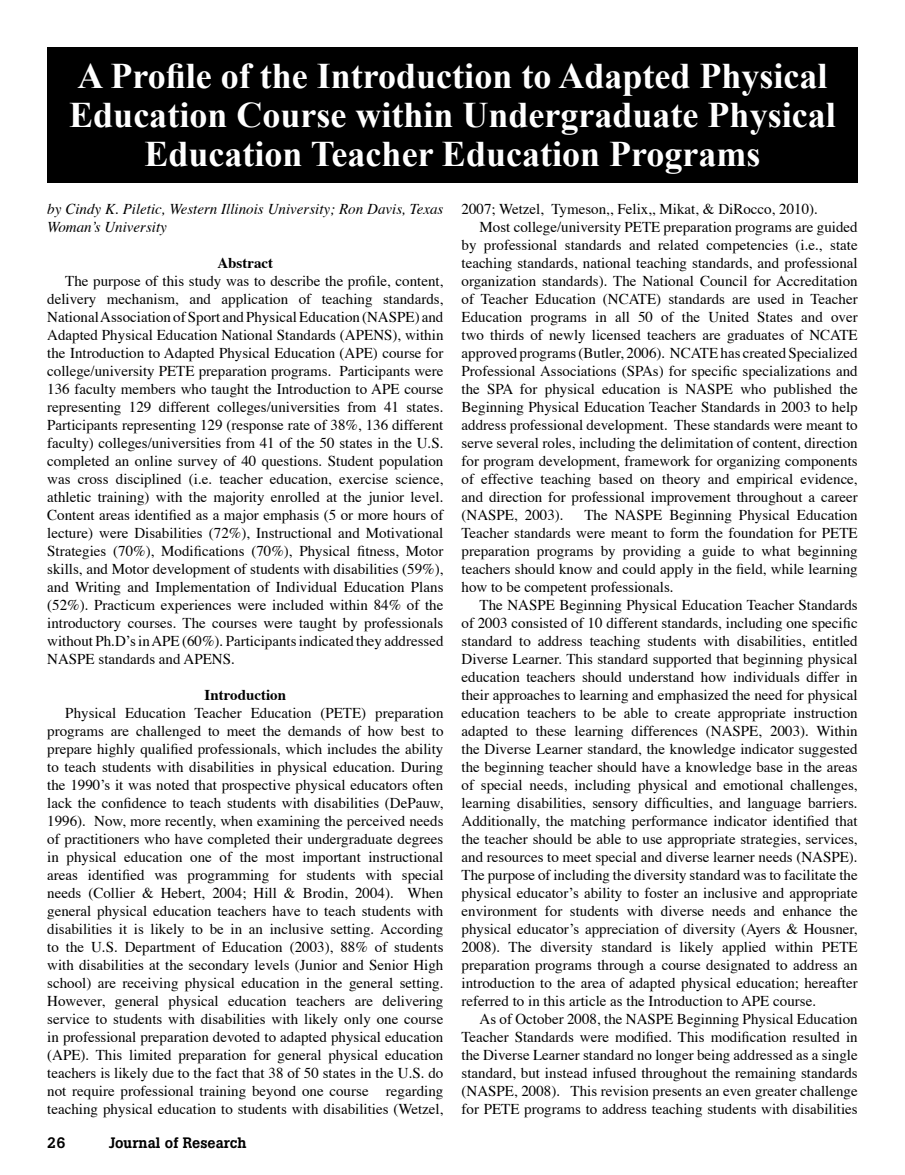
<style>
.page{position:relative;width:905px;height:1175px;background:#fff}
.page>*{position:absolute;margin:0;border:0;box-sizing:border-box;transform-origin:0 0}
.t1{font:700 36px/39px "Times New Roman";color:#fff;text-align:center}
.t2{font:15px/18px "Times";color:#000;text-align:justify}
.t3{font:italic 15px/18px "Times";color:#000}
.t4{font:700 15px "Times";color:#000}
.t5{font:500 15px "Boton";color:#000}
</style>
<div class="page">
<div style="left:47px;top:47px;width:810px;height:135px;background:#000"></div>
<h1 class="t1" style="left:69px;top:56px;width:768px">A Profile of the Introduction to Adapted Physical<br>Education Course within Undergraduate Physical<br>Education Teacher Education Programs</h1>
<p class="t3" style="left:47px;top:201px;width:398px">by Cindy K. Piletic, Western Illinois University; Ron Davis, Texas<br>Woman’s University</p>
<p class="t4" style="left:217px;top:253px;width:57px">Abstract</p>
<p class="t2" style="left:47px;top:273px;width:398px;text-indent:18px">The purpose of this study was to describe the profile, content, delivery mechanism, and application of teaching standards, National Association of Sport and Physical Education (NASPE) and Adapted Physical Education National Standards (APENS), within the Introduction to Adapted Physical Education (APE) course for college/university PETE preparation programs. Participants were 136 faculty members who taught the Introduction to APE course representing 129 different colleges/universities from 41 states.<br>Participants representing 129 (response rate of 38%, 136 different faculty) colleges/universities from 41 of the 50 states in the U.S. completed an online survey of 40 questions. Student population was cross disciplined (i.e. teacher education, exercise science, athletic training) with the majority enrolled at the junior level.<br>Content areas identified as a major emphasis (5 or more hours of lecture) were Disabilities (72%), Instructional and Motivational Strategies (70%), Modifications (70%), Physical fitness, Motor skills, and Motor development of students with disabilities (59%), and Writing and Implementation of Individual Education Plans (52%). Practicum experiences were included within 84% of the introductory courses. The courses were taught by professionals without Ph.D’s in APE (60%). Participants indicated they addressed NASPE standards and APENS.</p>
<p class="t4" style="left:205px;top:685px;width:83px">Introduction</p>
<p class="t2" style="left:47px;top:705px;width:398px;text-indent:18px">Physical Education Teacher Education (PETE) preparation programs are challenged to meet the demands of how best to prepare highly qualified professionals, which includes the ability to teach students with disabilities in physical education. During the 1990’s it was noted that prospective physical educators often lack the confidence to teach students with disabilities (DePauw, 1996). Now, more recently, when examining the perceived needs of practitioners who have completed their undergraduate degrees in physical education one of the most important instructional areas identified was programming for students with special needs (Collier &amp; Hebert, 2004; Hill &amp; Brodin, 2004). When general physical education teachers have to teach students with disabilities it is likely to be in an inclusive setting. According to the U.S. Department of Education (2003), 88% of students with disabilities at the secondary levels (Junior and Senior High school) are receiving physical education in the general setting.<br>However, general physical education teachers are delivering service to students with disabilities with likely only one course in professional preparation devoted to adapted physical education (APE). This limited preparation for general physical education teachers is likely due to the fact that 38 of 50 states in the U.S. do not require professional training beyond one course regarding teaching physical education to students with disabilities (Wetzel,</p>
<p class="t5" style="left:47px;top:1133px;width:18px">26</p>
<p class="t5" style="left:109px;top:1133px;width:139px">Journal of Research</p>
<p class="t2" style="left:461px;top:201px;width:358px">2007; Wetzel, Tymeson,, Felix,, Mikat, &amp; DiRocco, 2010).</p>
<p class="t2" style="left:479px;top:219px;width:379px">Most college/university PETE preparation programs are guided</p>
<p class="t2" style="left:461px;top:237px;width:398px">by professional standards and related competencies (i.e., state</p>
<p class="t2" style="left:461px;top:255px;width:398px">teaching standards, national teaching standards, and professional</p>
<p class="t2" style="left:461px;top:273px;width:398px">organization standards). The National Council for Accreditation</p>
<p class="t2" style="left:461px;top:291px;width:397px">of Teacher Education (NCATE) standards are used in Teacher</p>
<p class="t2" style="left:461px;top:309px;width:397px">Education programs in all 50 of the United States and over</p>
<p class="t2" style="left:461px;top:327px;width:398px">two thirds of newly licensed teachers are graduates of NCATE</p>
<p class="t2" style="left:461px;top:345px;width:397px">approved programs (Butler, 2006). NCATE has created Specialized</p>
<p class="t2" style="left:461px;top:363px;width:397px">Professional Associations (SPAs) for specific specializations and</p>
<p class="t2" style="left:461px;top:381px;width:397px">the SPA for physical education is NASPE who published the</p>
<p class="t2" style="left:461px;top:399px;width:398px">Beginning Physical Education Teacher Standards in 2003 to help</p>
<p class="t2" style="left:461px;top:417px;width:397px">address professional development. These standards were meant to</p>
<p class="t2" style="left:461px;top:435px;width:397px">serve several roles, including the delimitation of content, direction</p>
<p class="t2" style="left:461px;top:453px;width:398px">for program development, framework for organizing components</p>
<p class="t2" style="left:461px;top:471px;width:398px">of effective teaching based on theory and empirical evidence,</p>
<p class="t2" style="left:461px;top:489px;width:398px">and direction for professional improvement throughout a career</p>
<p class="t2" style="left:461px;top:507px;width:104px">(NASPE, 2003).</p>
<p class="t2" style="left:461px;top:507px;width:398px;text-indent:123px">The NASPE Beginning Physical Education Teacher standards were meant to form the foundation for PETE preparation programs by providing a guide to what beginning teachers should know and could apply in the field, while learning how to be competent professionals.</p>
<p class="t2" style="left:461px;top:597px;width:398px;text-indent:18px">The NASPE Beginning Physical Education Teacher Standards of 2003 consisted of 10 different standards, including one specific standard to address teaching students with disabilities, entitled Diverse Learner. This standard supported that beginning physical education teachers should understand how individuals differ in their approaches to learning and emphasized the need for physical education teachers to be able to create appropriate instruction adapted to these learning differences (NASPE, 2003). Within the Diverse Learner standard, the knowledge indicator suggested the beginning teacher should have a knowledge base in the areas of special needs, including physical and emotional challenges, learning disabilities, sensory difficulties, and language barriers.<br>Additionally, the matching performance indicator identified that the teacher should be able to use appropriate strategies, services, and resources to meet special and diverse learner needs (NASPE).<br>The purpose of including the diversity standard was to facilitate the physical educator’s ability to foster an inclusive and appropriate environment for students with diverse needs and enhance the physical educator’s appreciation of diversity (Ayers &amp; Housner, 2008). The diversity standard is likely applied within PETE preparation programs through a course designated to address an introduction to the area of adapted physical education; hereafter referred to in this article as the Introduction to APE course.</p>
<p class="t2" style="left:461px;top:1011px;width:398px;text-indent:18px">As of October 2008, the NASPE Beginning Physical Education Teacher Standards were modified. This modification resulted in the Diverse Learner standard no longer being addressed as a single standard, but instead infused throughout the remaining standards (NASPE, 2008). This revision presents an even greater challenge for PETE programs to address teaching students with disabilities</p>
</div>
